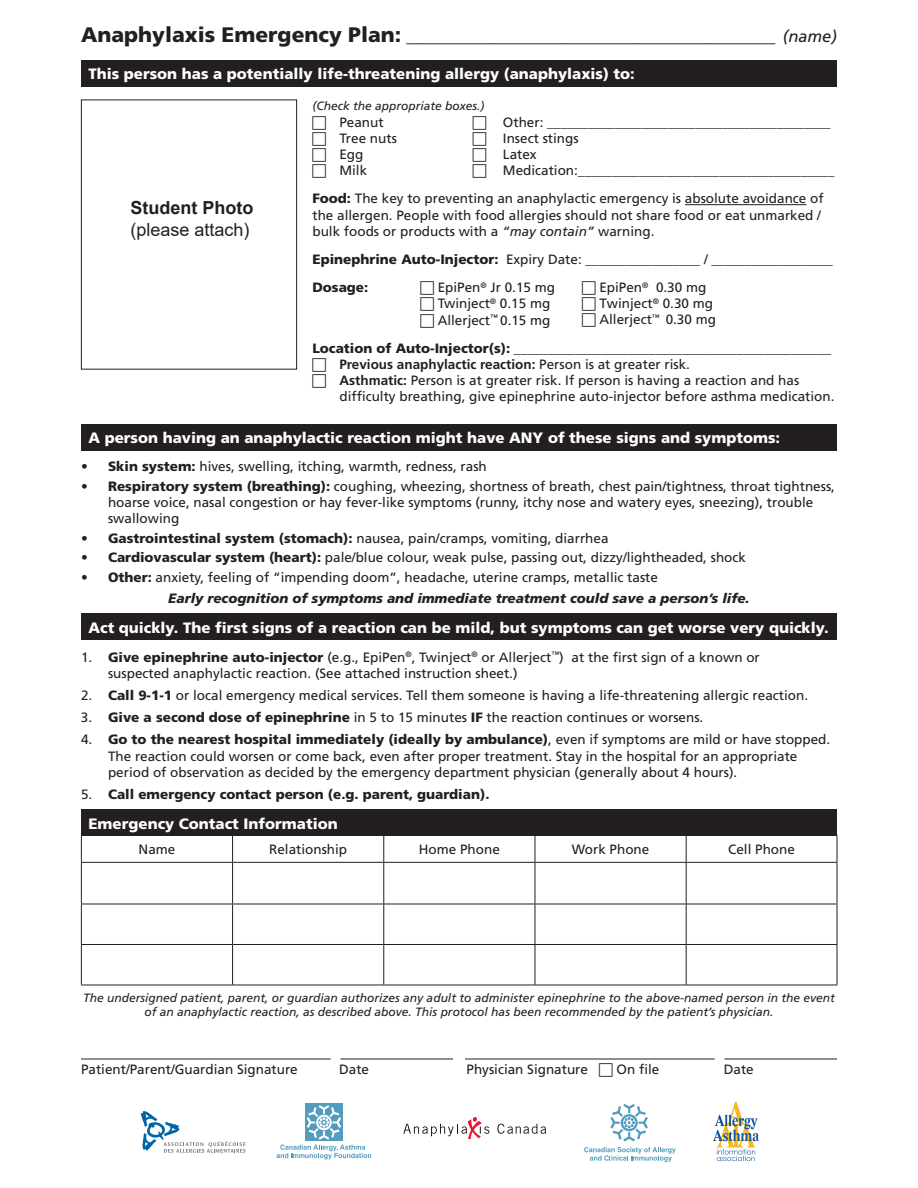
<style>
.page{position:relative;width:918px;height:1188px;background:#fff}
.page>*{position:absolute;margin:0;border:0;box-sizing:border-box;transform-origin:0 0}
.t1{font:18px "Frutiger";color:#231f20}
.t2{font:18px/21.6px "Arial";color:#231f20}
.t3{font:900 15px "Frutiger";color:#fff}
.t4{font:13.5px/16.2px "Frutiger";color:#231f20}
.t5{font:italic 900 13.5px "Frutiger";color:#231f20}
.t6{font:900 13.5px "Frutiger";color:#231f20}
.t7{font:700 13.5px "Frutiger";color:#231f20}
.t8{font:italic 12px/14.4px "Frutiger";color:#231f20;text-align:center}
.s1{font-weight:900;font-size:21px}
.s2{font-style:italic;font-size:16.5px}
.s3{font-weight:900}
.s4{font-style:italic}
.s5{font-weight:700}
.s6{font-weight:400}
</style>
<div class="page">
<div style="left:81px;top:60px;width:756px;height:27px;background:#231f20"></div>
<div style="left:81px;top:100px;width:216px;height:270px;border:1px solid #231f20"></div>
<hr style="left:685px;top:204px;width:121px;height:1px;background:#231f20">
<div style="left:81px;top:424px;width:756px;height:27px;background:#231f20"></div>
<div style="left:81px;top:613px;width:756px;height:27px;background:#231f20"></div>
<div style="left:81px;top:809px;width:756px;height:27px;background:#231f20"></div>
<svg style="left:81px;top:836px;width:1px;height:26px"></svg>
<svg style="left:232px;top:836px;width:1px;height:26px"></svg>
<svg style="left:383px;top:836px;width:1px;height:26px"></svg>
<svg style="left:535px;top:836px;width:1px;height:26px"></svg>
<svg style="left:686px;top:836px;width:1px;height:26px"></svg>
<svg style="left:837px;top:836px;width:1px;height:26px"></svg>
<hr style="left:81px;top:862px;width:152px;height:1px;background:#231f20">
<hr style="left:81px;top:863px;width:1px;height:41px;background:#231f20">
<hr style="left:233px;top:862px;width:151px;height:1px;background:#231f20">
<hr style="left:232px;top:863px;width:1px;height:41px;background:#231f20">
<hr style="left:384px;top:862px;width:151px;height:1px;background:#231f20">
<hr style="left:383px;top:863px;width:1px;height:41px;background:#231f20">
<hr style="left:535px;top:862px;width:151px;height:1px;background:#231f20">
<hr style="left:535px;top:863px;width:1px;height:41px;background:#231f20">
<hr style="left:686px;top:862px;width:151px;height:1px;background:#231f20">
<hr style="left:686px;top:863px;width:1px;height:41px;background:#231f20">
<hr style="left:837px;top:863px;width:1px;height:41px;background:#231f20">
<hr style="left:81px;top:904px;width:152px;height:1px;background:#231f20">
<hr style="left:81px;top:904px;width:1px;height:40px;background:#231f20">
<hr style="left:233px;top:904px;width:151px;height:1px;background:#231f20">
<hr style="left:232px;top:904px;width:1px;height:40px;background:#231f20">
<hr style="left:384px;top:904px;width:151px;height:1px;background:#231f20">
<hr style="left:383px;top:904px;width:1px;height:40px;background:#231f20">
<hr style="left:535px;top:904px;width:151px;height:1px;background:#231f20">
<hr style="left:535px;top:904px;width:1px;height:40px;background:#231f20">
<hr style="left:686px;top:904px;width:151px;height:1px;background:#231f20">
<hr style="left:686px;top:904px;width:1px;height:40px;background:#231f20">
<hr style="left:837px;top:904px;width:1px;height:40px;background:#231f20">
<hr style="left:81px;top:944px;width:152px;height:1px;background:#231f20">
<hr style="left:81px;top:945px;width:1px;height:40px;background:#231f20">
<hr style="left:233px;top:944px;width:151px;height:1px;background:#231f20">
<hr style="left:232px;top:945px;width:1px;height:40px;background:#231f20">
<hr style="left:384px;top:944px;width:151px;height:1px;background:#231f20">
<hr style="left:383px;top:945px;width:1px;height:40px;background:#231f20">
<hr style="left:535px;top:944px;width:151px;height:1px;background:#231f20">
<hr style="left:535px;top:945px;width:1px;height:40px;background:#231f20">
<hr style="left:686px;top:944px;width:151px;height:1px;background:#231f20">
<hr style="left:686px;top:945px;width:1px;height:40px;background:#231f20">
<hr style="left:837px;top:945px;width:1px;height:40px;background:#231f20">
<hr style="left:81px;top:985px;width:152px;height:1px;background:#231f20">
<hr style="left:233px;top:985px;width:151px;height:1px;background:#231f20">
<hr style="left:384px;top:985px;width:151px;height:1px;background:#231f20">
<hr style="left:535px;top:985px;width:151px;height:1px;background:#231f20">
<hr style="left:686px;top:985px;width:151px;height:1px;background:#231f20">
<hr style="left:81px;top:1059px;width:250px;height:1px;background:#231f20">
<hr style="left:724px;top:1059px;width:113px;height:1px;background:#231f20">
<hr style="left:340px;top:1059px;width:113px;height:1px;background:#231f20">
<hr style="left:465px;top:1059px;width:250px;height:1px;background:#231f20">
<svg style="left:497px;top:1124px;width:49px;height:10px"></svg>
<svg style="left:403px;top:1117px;width:87px;height:22px"></svg>
<svg style="left:713px;top:1102px;width:46px;height:59px"></svg>
<div style="left:305px;top:1104px;width:38px;height:37px;background:#529cbe"></div>
<svg style="left:277px;top:1105px;width:94px;height:55px"></svg>
<svg style="left:610px;top:1104px;width:38px;height:37px"></svg>
<svg style="left:584px;top:1147px;width:92px;height:15px"></svg>
<svg style="left:141px;top:1111px;width:105px;height:42px"></svg>
<p class="t1" style="left:81px;top:25px;width:758px"><span class="s1">Anaphylaxis Emergency Plan:</span> _________________________________________ <span class="s2">(name)</span></p>
<p class="t3" style="left:88px;top:65px;width:548px">This person has a potentially life-threatening allergy (anaphylaxis) to:</p>
<p class="t8" style="left:312px;top:99px;width:174px">(Check the appropriate boxes.)</p>
<p class="t4" style="left:339px;top:114px;width:46px">Peanut</p>
<p class="t4" style="left:503px;top:114px;width:329px">Other: __________________________________________</p>
<p class="t4" style="left:339px;top:130px;width:59px">Tree nuts</p>
<p class="t4" style="left:503px;top:130px;width:77px">Insect stings</p>
<p class="t4" style="left:339px;top:146px;width:26px">Egg</p>
<p class="t4" style="left:503px;top:146px;width:35px">Latex</p>
<p class="t4" style="left:339px;top:162px;width:29px">Milk</p>
<p class="t4" style="left:503px;top:162px;width:333px">Medication:______________________________________</p>
<p class="t4" style="left:312px;top:190px;width:513px"><span class="s3">Food:</span> The key to preventing an anaphylactic emergency is absolute avoidance of the allergen. People with food allergies should not share food or eat unmarked / bulk foods or products with a <span class="s4">“may contain”</span> warning.</p>
<p class="t4" style="left:312px;top:251px;width:522px"><span class="s3">Epinephrine Auto-Injector:</span> Expiry Date: _________________ / __________________</p>
<p class="t6" style="left:312px;top:279px;width:57px">Dosage:</p>
<p class="t4" style="left:438px;top:279px;width:119px">EpiPen<sup>®</sup> Jr 0.15 mg</p>
<p class="t4" style="left:438px;top:295px;width:114px">Twinject<sup>®</sup> 0.15 mg</p>
<p class="t4" style="left:438px;top:312px;width:114px">Allerject<sup>™</sup> 0.15 mg</p>
<p class="t2" style="left:130px;top:197px;width:124px"><span class="s5">Student Photo </span>(please attach)</p>
<p class="t4" style="left:599px;top:279px;width:118px">EpiPen<sup>®</sup> 0.30 mg<br>Twinject<sup>®</sup> 0.30 mg<br>Allerject<sup>™</sup> 0.30 mg</p>
<p class="t4" style="left:312px;top:340px;width:520px"><span class="s3">Location of Auto-Injector(s):</span> _______________________________________________</p>
<p class="t7" style="left:339px;top:356px;width:352px">Previous anaphylactic reaction: <span class="s6">Person is at greater risk.</span></p>
<p class="t4" style="left:339px;top:372px;width:497px"><span class="s5">Asthmatic:</span> Person is at greater risk. If person is having a reaction and has difficulty breathing, give epinephrine auto-injector before asthma medication.</p>
<p class="t3" style="left:88px;top:429px;width:693px">A person having an anaphylactic reaction might have ANY of these signs and symptoms:</p>
<p class="t4" style="left:81px;top:458px;width:407px">• <span class="s3">Skin system:</span> hives, swelling, itching, warmth, redness, rash</p>
<p class="t4" style="left:108px;top:478px;width:729px;text-indent:-27px">• <span class="s3">Respiratory system (breathing):</span> coughing, wheezing, shortness of breath, chest pain/tightness, throat tightness, hoarse voice, nasal congestion or hay fever-like symptoms (runny, itchy nose and watery eyes, sneezing), trouble swallowing</p>
<p class="t4" style="left:81px;top:530px;width:529px">• <span class="s3">Gastrointestinal system (stomach):</span> nausea, pain/cramps, vomiting, diarrhea</p>
<p class="t4" style="left:81px;top:549px;width:667px">• <span class="s3">Cardiovascular system (heart):</span> pale/blue colour, weak pulse, passing out, dizzy/lightheaded, shock</p>
<p class="t4" style="left:81px;top:569px;width:579px">• <span class="s3">Other:</span> anxiety, feeling of “impending doom”, headache, uterine cramps, metallic taste</p>
<p class="t5" style="left:168px;top:590px;width:583px">Early recognition of symptoms and immediate treatment could save a person’s life.</p>
<p class="t3" style="left:88px;top:619px;width:742px">Act quickly. The first signs of a reaction can be mild, but symptoms can get worse very quickly.</p>
<p class="t4" style="left:108px;top:649px;width:653px;text-indent:-27px">1. <span class="s3">Give epinephrine auto-injector</span> (e.g., EpiPen<sup>®</sup>, Twinject<sup>®</sup> or Allerject<sup>™</sup>) at the first sign of a known or suspected anaphylactic reaction. (See attached instruction sheet.)</p>
<p class="t4" style="left:81px;top:687px;width:729px">2. <span class="s3">Call 9-1-1</span> or local emergency medical services. Tell them someone is having a life-threatening allergic reaction.</p>
<p class="t4" style="left:81px;top:709px;width:624px">3. <span class="s3">Give a second dose of epinephrine</span> in 5 to 15 minutes <span class="s3">IF</span> the reaction continues or worsens.</p>
<p class="t4" style="left:108px;top:732px;width:724px;text-indent:-27px">4. <span class="s3">Go to the nearest hospital immediately (ideally by ambulance)</span>, even if symptoms are mild or have stopped.<br>The reaction could worsen or come back, even after proper treatment. Stay in the hospital for an appropriate period of observation as decided by the emergency department physician (generally about 4 hours).</p>
<p class="t6" style="left:81px;top:786px;width:410px"><span class="s6">5.</span> Call emergency contact person (e.g. parent, guardian).</p>
<p class="t3" style="left:88px;top:815px;width:251px">Emergency Contact Information</p>
<p class="t4" style="left:139px;top:841px;width:38px">Name</p>
<p class="t4" style="left:269px;top:841px;width:80px">Relationship</p>
<p class="t4" style="left:419px;top:841px;width:83px">Home Phone</p>
<p class="t4" style="left:572px;top:841px;width:79px">Work Phone</p>
<p class="t4" style="left:728px;top:841px;width:68px">Cell Phone</p>
<p class="t8" style="left:83px;top:991px;width:753px">The undersigned patient, parent, or guardian authorizes any adult to administer epinephrine to the above-named person in the event of an anaphylactic reaction, as described above. This protocol has been recommended by the patient’s physician.</p>
<p class="t4" style="left:81px;top:1062px;width:218px">Patient/Parent/Guardian Signature</p>
<p class="t4" style="left:339px;top:1062px;width:32px">Date</p>
<p class="t4" style="left:467px;top:1062px;width:123px">Physician Signature</p>
<p class="t4" style="left:617px;top:1062px;width:44px">On file</p>
<p class="t4" style="left:724px;top:1062px;width:32px">Date</p>
</div>
